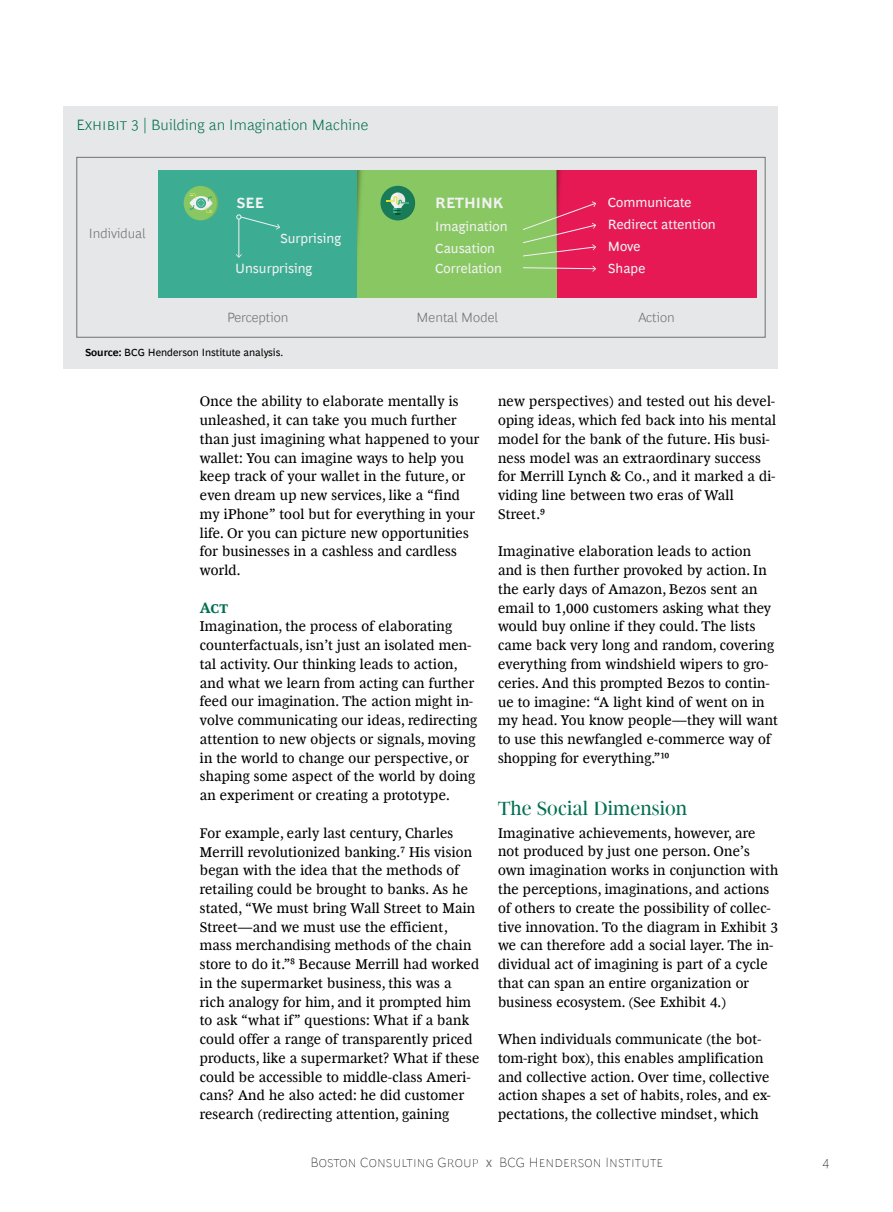
<style>
.page{position:relative;width:893px;height:1212px;background:#fff}
.page>*{position:absolute;margin:0;border:0;box-sizing:border-box;transform-origin:0 0}
.t1{font:19.5px "Henderson BCG Serif Head";letter-spacing:.005em;color:#006f51}
.t2{font:300 15px "Henderson BCG Sans";letter-spacing:.005em;color:#006f51}
.t3{font:700 15px "Henderson BCG Sans";color:#f2f2f3}
.t4{font:700 15px "Henderson BCG Serif";color:#006f51}
.t5{font:14.25px/18.8px "Henderson BCG Serif";letter-spacing:.015em;color:#000}
.t6{font:13.5px/29.5px "Henderson BCG Sans";color:#f2f2f3}
.t7{font:100 13.5px "Henderson BCG Sans";letter-spacing:.01em;color:#000}
.t8{font:300 13.5px "Henderson BCG Sans";color:#707071}
.t9{font:10.5px "Henderson BCG Sans";color:#000}
.s1{font-weight:700}
.s2{font-weight:400;font-size:10.5px;color:#707070}
</style>
<div class="page">
<div style="left:64px;top:106px;width:714px;height:263px;background:#e6e7e8"></div>
<div style="left:158px;top:170px;width:200px;height:128px;background:#3cad93"></div>
<div style="left:184px;top:186px;width:34px;height:34px;background:#88c762;border-radius:50%"></div>
<div style="left:358px;top:170px;width:199px;height:128px;background:#88c762"></div>
<div style="left:557px;top:170px;width:199px;height:128px;background:#e61955"></div>
<img style="left:358px;top:170px;width:4px;height:67px">
<img style="left:557px;top:170px;width:4px;height:31px">
<svg style="left:523px;top:201px;width:73px;height:56px"></svg>
<svg style="left:523px;top:266px;width:73px;height:6px"></svg>
<div style="left:380px;top:186px;width:35px;height:34px;background:#197c58;border-radius:50%"></div>
<hr style="left:238px;top:215px;width:1px;height:42px;background:#f2f2f3">
<svg style="left:236px;top:254px;width:6px;height:4px"></svg>
<svg style="left:236px;top:214px;width:44px;height:16px"></svg>
<svg style="left:387px;top:186px;width:28px;height:34px"></svg>
<div style="left:76px;top:157px;width:689px;height:181px;border:1px solid #707071"></div>
<svg style="left:190px;top:186px;width:28px;height:34px"></svg>
<p class="t2" style="left:77px;top:114px;width:293px">Exhibit 3 | Building an Imagination Machine</p>
<p class="t8" style="left:89px;top:224px;width:59px">Individual</p>
<p class="t3" style="left:236px;top:192px;width:29px">SEE</p>
<p class="t6" style="left:235px;top:223px;width:108px;text-indent:45px">Surprising<br>Unsurprising</p>
<p class="t3" style="left:435px;top:192px;width:70px">RETHINK</p>
<p class="t6" style="left:435px;top:214px;width:74px;line-height:22px">Imagination<br>Causation</p>
<p class="t6" style="left:435px;top:252px;width:68px">Correlation</p>
<p class="t6" style="left:608px;top:187px;width:85px">Communicate</p>
<p class="t6" style="left:608px;top:234px;width:39px;line-height:21.9px">Move<br>Shape</p>
<p class="t6" style="left:608px;top:209px;width:109px">Redirect attention</p>
<p class="t8" style="left:227px;top:307px;width:63px">Perception</p>
<p class="t8" style="left:417px;top:307px;width:83px">Mental Model</p>
<p class="t8" style="left:638px;top:307px;width:38px">Action</p>
<p class="t9" style="left:85px;top:345px;width:200px"><span class="s1">Source:</span> BCG Henderson Institute analysis.</p>
<p class="t5" style="left:200px;top:391px;width:281px">Once the ability to elaborate mentally is unleashed, it can take you much further than just imagining what happened to your wallet: You can imagine ways to help you keep track of your wallet in the future, or even dream up new services, like a “find my iPhone” tool but for everything in your life. Or you can picture new opportunities for businesses in a cashless and cardless world.</p>
<p class="t4" style="left:200px;top:596px;width:30px">Act</p>
<p class="t5" style="left:200px;top:616px;width:279px">Imagination, the process of elaborating counterfactuals, isn’t just an isolated men&shy;tal activity. Our thinking leads to action, and what we learn from acting can further feed our imagination. The action might in&shy;volve communicating our ideas, redirecting attention to new objects or signals, moving in the world to change our perspective, or shaping some aspect of the world by doing an experiment or creating a prototype.</p>
<p class="t5" style="left:200px;top:822px;width:281px">For example, early last century, Charles Merrill revolutionized banking.⁷ His vision began with the idea that the methods of retailing could be brought to banks. As he stated, “We must bring Wall Street to Main Street—and we must use the efficient, mass merchandising methods of the chain store to do it.”⁸ Because Merrill had worked in the supermarket business, this was a rich analogy for him, and it prompted him to ask “what if” questions: What if a bank could offer a range of transparently priced products, like a supermarket? What if these could be accessible to middle-class Ameri&shy;cans? And he also acted: he did customer research (redirecting attention, gaining</p>
<p class="t5" style="left:498px;top:391px;width:280px">new perspectives) and tested out his devel&shy;oping ideas, which fed back into his mental model for the bank of the future. His busi&shy;ness model was an extraordinary success for Merrill Lynch &amp; Co., and it marked a di&shy;viding line between two eras of Wall Street.⁹</p>
<p class="t5" style="left:498px;top:541px;width:282px">Imaginative elaboration leads to action and is then further provoked by action. In the early days of Amazon, Bezos sent an email to 1,000 customers asking what they would buy online if they could. The lists came back very long and random, covering everything from windshield wipers to gro&shy;ceries. And this prompted Bezos to contin&shy;ue to imagine: “A light kind of went on in my head. You know people—they will want to use this newfangled e-commerce way of shopping for everything.”¹⁰</p>
<h1 class="t1" style="left:498px;top:794px;width:191px">The Social Dimension</h1>
<p class="t5" style="left:498px;top:822px;width:282px">Imaginative achievements, however, are not produced by just one person. One’s own imagination works in conjunction with the perceptions, imaginations, and actions of others to create the possibility of collec&shy;tive innovation. To the diagram in Exhibit 3 we can therefore add a social layer. The in&shy;dividual act of imagining is part of a cycle that can span an entire organization or business ecosystem. (See Exhibit 4.)</p>
<p class="t5" style="left:498px;top:1029px;width:274px">When individuals communicate (the bot&shy;tom-right box), this enables amplification and collective action. Over time, collective action shapes a set of habits, roles, and ex&shy;pectations, the collective mindset, which</p>
<p class="t7" style="left:310px;top:1152px;width:354px">Boston Consulting Group <span class="s2">X</span> BCG Henderson Institute</p>
<p class="t7" style="left:822px;top:1152px;width:9px">4</p>
</div>
